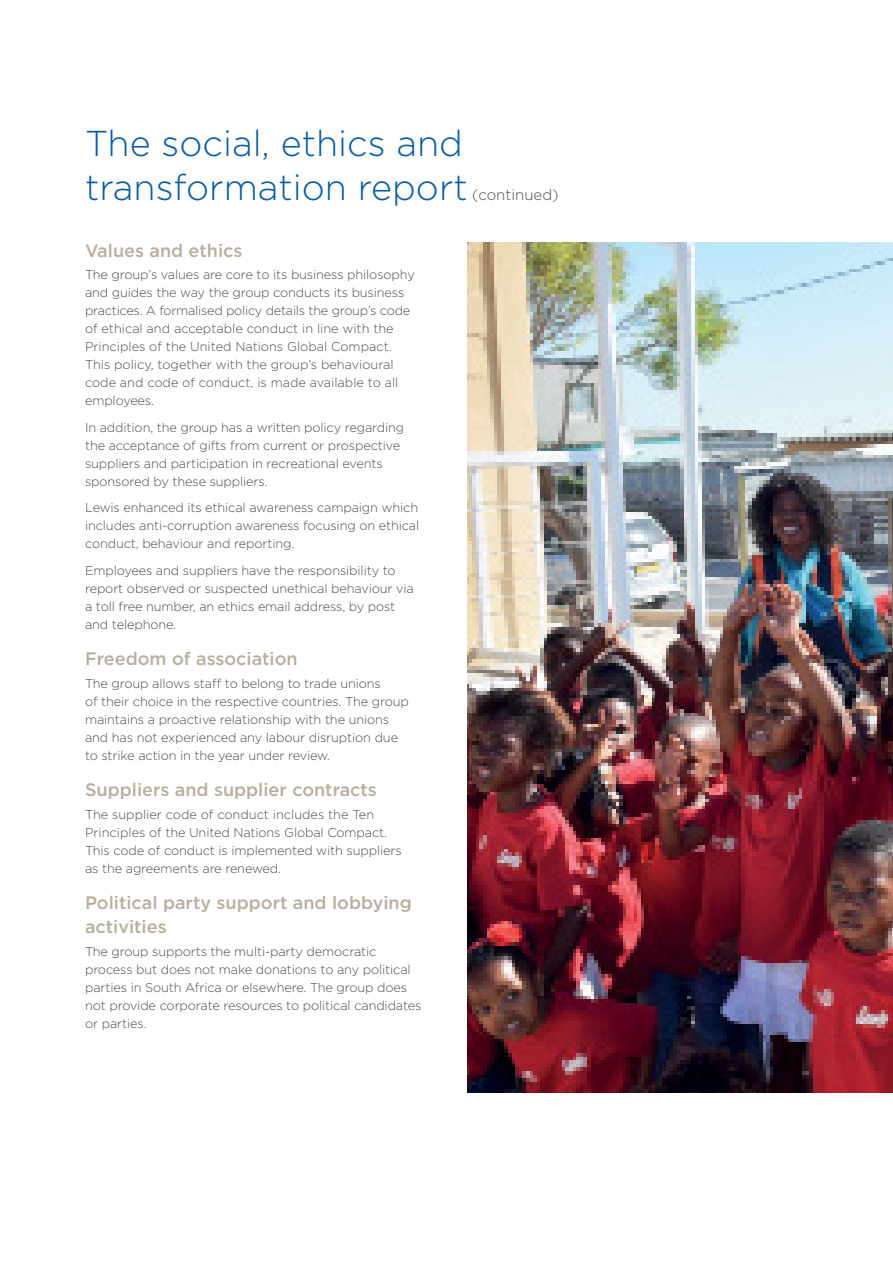
<style>
.page{position:relative;width:893px;height:1263px;background:#fff}
.page>*{position:absolute;margin:0;border:0;box-sizing:border-box;transform-origin:0 0}
.t1{font:300 36px/43.2px "Gotham";color:#075daa}
.t2{font:500 18px/24px "Gotham";color:#baae9e}
.t3{font:300 15px "Gotham";color:#4d4d4f}
.t4{font:300 12.75px/18px "Gotham";letter-spacing:-.01em;color:#4d4d4f}
</style>
<div class="page">
<img style="left:468px;top:242px;width:425px;height:851px">
<h1 class="t1" style="left:85px;top:121px;width:384px">The social, ethics and transformation report</h1>
<p class="t3" style="left:472px;top:185px;width:88px">(continued)</p>
<h2 class="t2" style="left:85px;top:238px;width:159px">Values and ethics</h2>
<p class="t4" style="left:85px;top:265px;width:331px">The group’s values are core to its business philosophy and guides the way the group conducts its business practices. A formalised policy details the group’s code of ethical and acceptable conduct in line with the Principles of the United Nations Global Compact.<br>This policy, together with the group’s behavioural code and code of conduct, is made available to all employees.</p>
<p class="t4" style="left:85px;top:418px;width:321px">In addition, the group has a written policy regarding the acceptance of gifts from current or prospective suppliers and participation in recreational events sponsored by these suppliers.</p>
<p class="t4" style="left:85px;top:498px;width:336px;text-align:justify">Lewis enhanced its ethical awareness campaign which includes anti-corruption awareness focusing on ethical conduct, behaviour and reporting.</p>
<p class="t4" style="left:85px;top:561px;width:330px">Employees and suppliers have the responsibility to report observed or suspected unethical behaviour via a toll free number, an ethics email address, by post and telephone.</p>
<h2 class="t2" style="left:85px;top:647px;width:214px">Freedom of association</h2>
<p class="t4" style="left:85px;top:674px;width:325px">The group allows staff to belong to trade unions<br>of their choice in the respective countries. The group maintains a proactive relationship with the unions and has not experienced any labour disruption due to strike action in the year under review.</p>
<h2 class="t2" style="left:85px;top:778px;width:293px">Suppliers and supplier contracts</h2>
<p class="t4" style="left:85px;top:805px;width:318px">The supplier code of conduct includes the Ten Principles of the United Nations Global Compact.<br>This code of conduct is implemented with suppliers as the agreements are renewed.</p>
<h2 class="t2" style="left:85px;top:891px;width:328px">Political party support and lobbying activities</h2>
<p class="t4" style="left:85px;top:942px;width:338px">The group supports the multi-party democratic process but does not make donations to any political parties in South Africa or elsewhere. The group does not provide corporate resources to political candidates or parties.</p>
</div>
